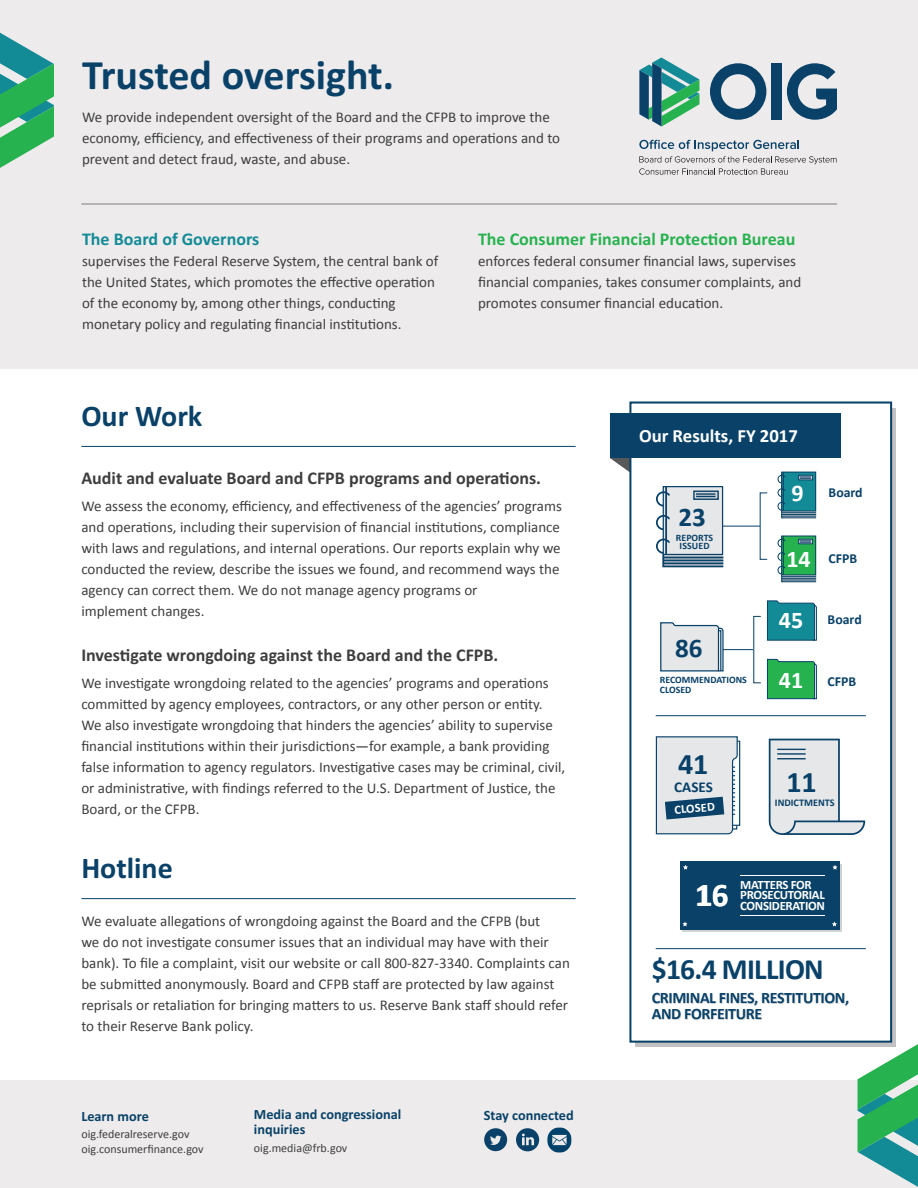
<style>
.page{position:relative;width:918px;height:1188px;background:#fff}
.page>*{position:absolute;margin:0;border:0;box-sizing:border-box;transform-origin:0 0}
.t1{font:700 42px "Calibri";color:#094168}
.t2{font:700 33px "Calibri";color:#fff}
.t3{font:700 30px "Calibri";color:#094168}
.t4{font:700 30px "Calibri";color:#094169}
.t5{font:700 29.55px "Calibri";letter-spacing:-.025em;color:#094168}
.t6{font:700 27px "Calibri";color:#094169}
.t7{font:700 24px "Calibri";color:#fff}
.t8{font:700 18.75px "Calibri";color:#fff}
.t9{font:700 18px "Calibri";color:#3e3e3f}
.t10{font:700 18px "Calibri";color:#27b250}
.t11{font:700 18px "Calibri";color:#138b96}
.t12{font:700 16.05px/16px "Calibri";letter-spacing:-.025em;color:#094168}
.Body{font:15px/21px "Calibri";color:#3e3e3f}
.t13{font:700 15px "Calibri";color:#094168}
.Body-2{font:700 14.25px/15px "Calibri";color:#094168}
.t14{font:700 13.8px "Calibri";color:#094168}
.t15{font:700 12.9px/10.5px "Calibri";letter-spacing:-.025em;color:#fff}
.t16{font:700 12.45px "Calibri";color:#fff}
.Body-3{font:12px/14.4px "Calibri";color:#3e3e3f}
.t17{font:700 10.2px "Calibri";color:#094168}
.t18{font:700 9.9px/9.9px "Calibri";color:#094168}
</style>
<div class="page">
<div style="left:0;top:1080px;width:918px;height:108px;background:#edebec"></div>
<div style="left:0;top:0;width:918px;height:368px;background:#edebec"></div>
<hr style="left:81px;top:446px;width:495px;height:1px;background:#094168">
<hr style="left:81px;top:898px;width:495px;height:1px;background:#094168">
<div style="left:635px;top:408px;width:261px;height:639px;background:linear-gradient(to bottom,#c1c1c4,#c1c1c4)"></div>
<div style="left:630px;top:403px;width:261px;height:639px;background:#fff"></div>
<div style="left:629px;top:402px;width:263px;height:641px;border:2px solid #094168"></div>
<div style="left:682px;top:864px;width:159px;height:68px;background:#d1d2d4"></div>
<div style="left:680px;top:861px;width:160px;height:69px;background:#094168"></div>
<hr style="left:740px;top:915px;width:85px;height:1px;background:#fff">
<hr style="left:740px;top:876px;width:85px;height:1px;background:#fff">
<svg style="left:683px;top:865px;width:5px;height:5px"></svg>
<svg style="left:832px;top:865px;width:6px;height:5px"></svg>
<svg style="left:682px;top:922px;width:6px;height:4px"></svg>
<svg style="left:832px;top:922px;width:5px;height:4px"></svg>
<div style="left:610px;top:414px;width:231px;height:44px;background:#094168"></div>
<hr style="left:656px;top:715px;width:210px;height:1px;background:#094168">
<hr style="left:656px;top:948px;width:210px;height:1px;background:#094168">
<svg style="left:610px;top:458px;width:207px;height:242px"></svg>
<div style="left:677px;top:741px;width:63px;height:85px;border:1px solid #094168"></div>
<svg style="left:655px;top:736px;width:83px;height:99px;background:#bfcad3"></svg>
<svg style="left:769px;top:739px;width:96px;height:96px"></svg>
<svg style="left:0;top:33px;width:54px;height:135px"></svg>
<hr style="left:81px;top:204px;width:756px;height:1px;background:#7c7f84">
<svg style="left:639px;top:140px;width:198px;height:35px"></svg>
<svg style="left:639px;top:57px;width:60px;height:70px"></svg>
<div style="left:771px;top:63px;width:11px;height:57px;background:#094168"></div>
<svg style="left:710px;top:63px;width:56px;height:57px"></svg>
<svg style="left:787px;top:63px;width:50px;height:57px"></svg>
<svg style="left:484px;top:1128px;width:23px;height:23px"></svg>
<svg style="left:516px;top:1128px;width:23px;height:23px"></svg>
<svg style="left:858px;top:1044px;width:60px;height:143px"></svg>
<img style="left:547px;top:1128px;width:25px;height:24px">
<h1 class="t1" style="left:82px;top:45px;width:314px">Trusted oversight.</h1>
<p class="Body" style="left:82px;top:105px;width:480px">We provide independent oversight of the Board and the CFPB to improve the economy, efficiency, and effectiveness of their programs and operations and to prevent and detect fraud, waste, and abuse.</p>
<h2 class="t11" style="left:82px;top:227px;width:179px">The Board of Governors</h2>
<p class="Body" style="left:82px;top:250px;width:358px">supervises the Federal Reserve System, the central bank of the United States, which promotes the effective operation of the economy by, among other things, conducting monetary policy and regulating financial institutions.</p>
<h1 class="t3" style="left:81px;top:395px;width:123px">Our Work</h1>
<h2 class="t10" style="left:478px;top:227px;width:319px">The Consumer Financial Protection Bureau</h2>
<p class="Body" style="left:478px;top:250px;width:325px">enforces federal consumer financial laws, supervises financial companies, takes consumer complaints, and promotes consumer financial education.</p>
<p class="t8" style="left:639px;top:423px;width:160px">Our Results, FY 2017</p>
<h2 class="t9" style="left:81px;top:465px;width:461px">Audit and evaluate Board and CFPB programs and operations.</h2>
<p class="Body" style="left:81px;top:495px;width:482px">We assess the economy, efficiency, and effectiveness of the agencies’ programs and operations, including their supervision of financial institutions, compliance with laws and regulations, and internal operations. Our reports explain why we conducted the review, describe the issues we found, and recommend ways the agency can correct them. We do not manage agency programs or<br>implement changes.</p>
<h2 class="t9" style="left:81px;top:642px;width:419px">Investigate wrongdoing against the Board and the CFPB.</h2>
<p class="Body" style="left:81px;top:672px;width:486px">We investigate wrongdoing related to the agencies’ programs and operations committed by agency employees, contractors, or any other person or entity.<br>We also investigate wrongdoing that hinders the agencies’ ability to supervise financial institutions within their jurisdictions—for example, a bank providing false information to agency regulators. Investigative cases may be criminal, civil, or administrative, with findings referred to the U.S. Department of Justice, the Board, or the CFPB.</p>
<h1 class="t3" style="left:81px;top:847px;width:93px">Hotline</h1>
<p class="Body" style="left:81px;top:910px;width:490px">We evaluate allegations of wrongdoing against the Board and the CFPB (but<br>we do not investigate consumer issues that an individual may have with their bank). To file a complaint, visit our website or call 800-827-3340. Complaints can be submitted anonymously. Board and CFPB staff are protected by law against reprisals or retaliation for bringing matters to us. Reserve Bank staff should refer to their Reserve Bank policy.</p>
<p class="Body-2" style="left:81px;top:1108px;width:69px">Learn more</p>
<p class="Body-3" style="left:81px;top:1127px;width:124px">oig.federalreserve.gov oig.consumerfinance.gov</p>
<p class="Body-2" style="left:254px;top:1107px;width:149px">Media and congressional inquiries</p>
<p class="Body-3" style="left:254px;top:1141px;width:95px">oig.media@frb.gov</p>
<p class="Body-2" style="left:484px;top:1107px;width:91px">Stay connected</p>
<p class="t6" style="left:678px;top:498px;width:29px">23</p>
<p class="t18" style="left:676px;top:533px;width:39px;line-height:8.1px;text-align:center">REPORTS<br>ISSUED</p>
<p class="t6" style="left:675px;top:629px;width:29px">86</p>
<p class="t18" style="left:660px;top:675px;width:89px">RECOMMENDATIONS<br>CLOSED</p>
<p class="t4" style="left:678px;top:743px;width:32px">41</p>
<p class="t13" style="left:674px;top:777px;width:40px">CASES</p>
<p class="t16" style="left:674px;top:801px;width:42px;rotate:-5deg">CLOSED</p>
<p class="t7" style="left:791px;top:476px;width:14px">9</p>
<p class="t14" style="left:829px;top:483px;width:36px">Board</p>
<p class="t7" style="left:786px;top:542px;width:26px">14</p>
<p class="t14" style="left:829px;top:549px;width:30px">CFPB</p>
<p class="t7" style="left:779px;top:603px;width:26px">45</p>
<p class="t7" style="left:779px;top:663px;width:26px">41</p>
<p class="t14" style="left:828px;top:610px;width:36px">Board</p>
<p class="t14" style="left:828px;top:672px;width:30px">CFPB</p>
<p class="t4" style="left:786px;top:761px;width:32px">11</p>
<p class="t17" style="left:775px;top:796px;width:61px">INDICTMENTS</p>
<h2 class="t2" style="left:696px;top:872px;width:34px">16</h2>
<p class="t15" style="left:740px;top:879px;width:86px">MATTERS FOR<br>PROSECUTORIAL<br>CONSIDERATION</p>
<p class="t5" style="left:652px;top:949px;width:174px">$16.4 MILLION</p>
<p class="t12" style="left:652px;top:990px;width:199px">CRIMINAL FINES, RESTITUTION,<br>AND FORFEITURE</p>
</div>
